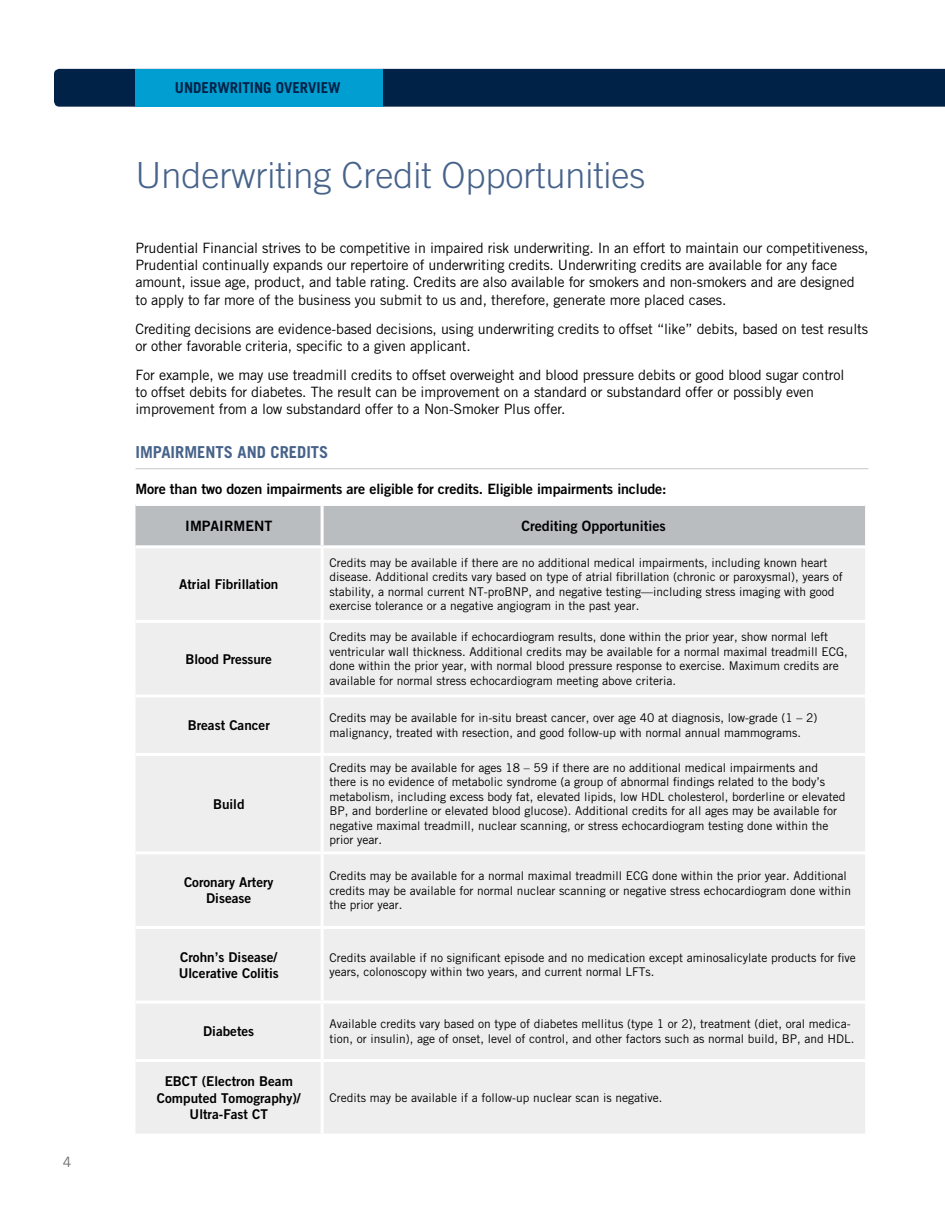
<style>
.page{position:relative;width:945px;height:1215px;background:#fff}
.page>*{position:absolute;margin:0;border:0;box-sizing:border-box;transform-origin:0 0}
.t1{font:300 36px "Trade Gothic LT Std";color:#47638a}
.t2{font:700 16.5px "Trade Gothic LT Std";color:#47638a}
.t3{font:700 15px "Trade Gothic LT Std";color:#002247}
.text{font:14.25px/17.1px "Trade Gothic LT Std";letter-spacing:-.01em;color:#000}
.text-2{font:14.25px "Trade Gothic LT Std Bd 2";letter-spacing:-.01em;color:#000}
.t4{font:14.25px "Trade Gothic LT Std";color:#6d6e71}
.t5{font:13.5px/16.2px "Trade Gothic LT Std Bd 2";color:#000;text-align:center}
.t6{font:12px/14.4px "Trade Gothic LT Std";color:#000}
.s1{font-weight:300}
</style>
<div class="page">
<div style="left:54px;top:69px;width:891px;height:38px;background:#002247"></div>
<div style="left:136px;top:69px;width:247px;height:38px;background:#009ed1"></div>
<hr style="left:135px;top:468px;width:733px;height:1px;background:#c8c6c9">
<div style="left:135px;top:506px;width:730px;height:39px;background:#b9bdc0"></div>
<div style="left:136px;top:548px;width:729px;height:585px;background:#efeeef"></div>
<hr style="left:321px;top:506px;width:3px;height:39px;background:#fff">
<hr style="left:321px;top:548px;width:3px;height:72px;background:#fff">
<hr style="left:135px;top:620px;width:187px;height:3px;background:#fff">
<hr style="left:322px;top:620px;width:543px;height:3px;background:#fff">
<hr style="left:321px;top:623px;width:3px;height:72px;background:#fff">
<hr style="left:135px;top:695px;width:187px;height:3px;background:#fff">
<hr style="left:322px;top:695px;width:543px;height:3px;background:#fff">
<hr style="left:321px;top:698px;width:3px;height:55px;background:#fff">
<hr style="left:135px;top:753px;width:187px;height:3px;background:#fff">
<hr style="left:322px;top:753px;width:543px;height:3px;background:#fff">
<hr style="left:321px;top:756px;width:3px;height:95px;background:#fff">
<hr style="left:135px;top:851px;width:187px;height:3px;background:#fff">
<hr style="left:322px;top:851px;width:543px;height:3px;background:#fff">
<hr style="left:321px;top:854px;width:3px;height:72px;background:#fff">
<hr style="left:135px;top:926px;width:187px;height:3px;background:#fff">
<hr style="left:322px;top:926px;width:543px;height:3px;background:#fff">
<hr style="left:321px;top:929px;width:3px;height:72px;background:#fff">
<hr style="left:135px;top:1001px;width:187px;height:3px;background:#fff">
<hr style="left:322px;top:1001px;width:543px;height:3px;background:#fff">
<hr style="left:321px;top:1004px;width:3px;height:55px;background:#fff">
<hr style="left:135px;top:1059px;width:187px;height:3px;background:#fff">
<hr style="left:322px;top:1059px;width:543px;height:3px;background:#fff">
<hr style="left:321px;top:1062px;width:3px;height:72px;background:#fff">
<p class="t4" style="left:63px;top:1153px;width:10px">4</p>
<p class="t3" style="left:175px;top:79px;width:167px">UNDERWRITING OVERVIEW</p>
<h2 class="t1" style="left:135px;top:154px;width:512px">Underwriting Credit Opportunities</h2>
<p class="text" style="left:135px;top:239px;width:735px">Prudential Financial strives to be competitive in impaired risk underwriting. In an effort to maintain our competitiveness, Prudential continually expands our repertoire of underwriting credits. Underwriting credits are available for any face amount, issue age, product, and table rating. Credits are also available for smokers and non-smokers and are designed to apply to far more of the business you submit to us and, therefore, generate more placed cases.</p>
<p class="text" style="left:135px;top:320px;width:734px">Crediting decisions are evidence-based decisions, using underwriting credits to offset “like” debits, based on test results or other favorable criteria, specific to a given applicant.</p>
<p class="text" style="left:135px;top:366px;width:711px">For example, we may use treadmill credits to offset overweight and blood pressure debits or good blood sugar control to offset debits for diabetes. The result can be improvement on a standard or substandard offer or possibly even improvement from a low substandard offer to a Non-Smoker Plus offer.</p>
<h3 class="t2" style="left:135px;top:442px;width:194px">IMPAIRMENTS AND CREDITS</h3>
<p class="text-2" style="left:135px;top:480px;width:533px">More than two dozen impairments are eligible for credits. Eligible impairments include:</p>
<p class="text-2" style="left:185px;top:517px;width:89px">IMPAIRMENT</p>
<p class="text-2" style="left:521px;top:517px;width:146px">Crediting Opportunities</p>
<p class="t5" style="left:179px;top:576px;width:101px">Atrial Fibrillation</p>
<p class="t5" style="left:186px;top:650px;width:88px">Blood Pressure</p>
<p class="t6" style="left:330px;top:555px;width:515px">Credits may be available if there are no additional medical impairments, including known heart disease. Additional credits vary based on type of atrial fibrillation (chronic or paroxysmal), years of stability, a normal current NT-proBNP, and negative testing—including stress imaging with good exercise tolerance or a negative angiogram in the past year.</p>
<p class="t6" style="left:330px;top:630px;width:520px">Credits may be available if echocardiogram results, done within the prior year, show normal left ventricular wall thickness. Additional credits may be available for a normal maximal treadmill ECG, done within the prior year, with normal blood pressure response to exercise. Maximum credits are available for normal stress echocardiogram meeting above criteria.</p>
<p class="t5" style="left:188px;top:717px;width:84px">Breast Cancer</p>
<p class="t6" style="left:330px;top:711px;width:489px">Credits may be available for in-situ breast cancer, over age 40 at diagnosis, low-grade (1 – 2) malignancy, treated with resection, and good follow-up with normal annual mammograms.</p>
<p class="t5" style="left:213px;top:795px;width:33px">Build</p>
<p class="t6" style="left:330px;top:760px;width:517px">Credits may be available for ages 18 <span class="s1">–</span> 59 if there are no additional medical impairments and there is no evidence of metabolic syndrome (a group of abnormal findings related to the body’s metabolism, including excess body fat, elevated lipids, low HDL cholesterol, borderline or elevated BP, and borderline or elevated blood glucose). Additional credits for all ages may be available for negative maximal treadmill, nuclear scanning, or stress echocardiogram testing done within the prior year.</p>
<p class="t5" style="left:184px;top:874px;width:91px">Coronary Artery<br>Disease</p>
<p class="t6" style="left:330px;top:869px;width:523px">Credits may be available for a normal maximal treadmill ECG done within the prior year. Additional credits may be available for normal nuclear scanning or negative stress echocardiogram done within the prior year.</p>
<p class="t5" style="left:179px;top:948px;width:102px;text-align:left">Crohn’s Disease/<br>Ulcerative Colitis</p>
<p class="t6" style="left:330px;top:950px;width:528px">Credits available if no significant episode and no medication except aminosalicylate products for five years, colonoscopy within two years, and current normal LFTs.</p>
<p class="t5" style="left:203px;top:1023px;width:53px">Diabetes</p>
<p class="t6" style="left:330px;top:1017px;width:524px">Available credits vary based on type of diabetes mellitus (type 1 or 2), treatment (diet, oral medica&shy;tion, or insulin), age of onset, level of control, and other factors such as normal build, BP, and HDL.</p>
<p class="t5" style="left:157px;top:1073px;width:145px">EBCT (Electron Beam<br>Computed Tomography)/<br>Ultra-Fast CT</p>
<p class="t6" style="left:330px;top:1091px;width:332px">Credits may be available if a follow-up nuclear scan is negative.</p>
</div>
